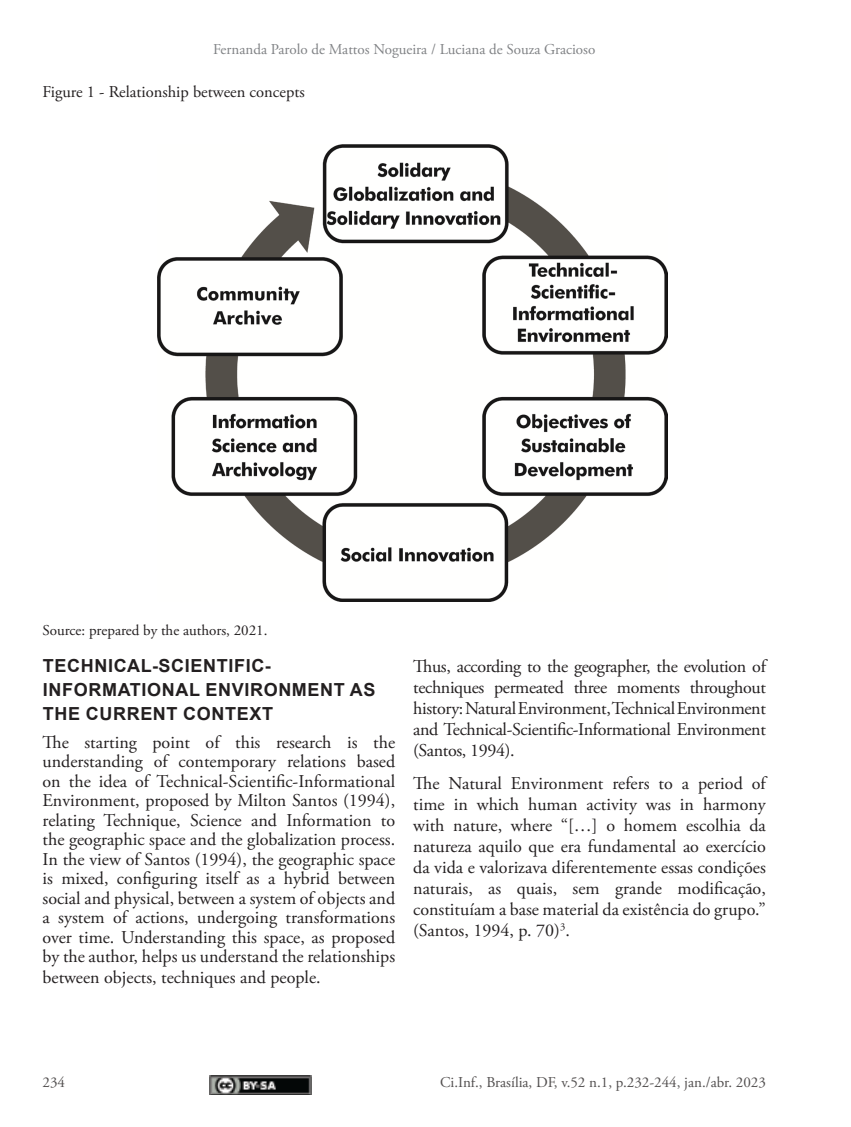
<style>
.page{position:relative;width:851px;height:1127px;background:#fff}
.page>*{position:absolute;margin:0;border:0;box-sizing:border-box;transform-origin:0 0}
.Corpo_de_Texto{font:18px/19.6px "Adobe Garamond Pro";color:#231f20;text-align:justify}
.Ci_Inf__Seção_de_art{font:700 18px/24px "Arial";letter-spacing:.035em;color:#231f20}
.Ci_Inf__Título_image{font:16.5px "Adobe Garamond Pro";color:#231f20}
.t1{font:15px "Adobe Garamond Pro";color:#524f4f}
.t2{font:15px "Adobe Garamond Pro";color:#808285}
.Fonte{font:15px "Adobe Garamond Pro";color:#231f20}
</style>
<div class="page">
<img style="left:210px;top:1075px;width:101px;height:19px">
<img style="left:158px;top:145px;width:509px;height:457px">
<p class="t2" style="left:213px;top:40px;width:384px">Fernanda Parolo de Mattos Nogueira / Luciana de Souza Gracioso</p>
<p class="Ci_Inf__Título_image" style="left:43px;top:82px;width:264px">Figure 1 - Relationship between concepts</p>
<p class="Fonte" style="left:43px;top:621px;width:226px">Source: prepared by the authors, 2021.</p>
<p class="Ci_Inf__Seção_de_art" style="left:43px;top:653px;width:334px">TECHNICAL-SCIENTIFIC-<br>INFORMATIONAL ENVIRONMENT AS<br>THE CURRENT CONTEXT</p>
<p class="Corpo_de_Texto" style="left:43px;top:733px;width:354px">The starting point of this research is the understanding of contemporary relations based on the idea of Technical-Scientific-Informational Environment, proposed by Milton Santos (1994), relating Technique, Science and Information to the geographic space and the globalization process.<br>In the view of Santos (1994), the geographic space is mixed, configuring itself as a hybrid between social and physical, between a system of objects and a system of actions, undergoing transformations over time. Understanding this space, as proposed by the author, helps us understand the relationships between objects, techniques and people.</p>
<p class="Corpo_de_Texto" style="left:413px;top:656px;width:354px;line-height:21px">Thus, according to the geographer, the evolution of techniques permeated three moments throughout history: Natural Environment, Technical Environment and Technical-Scientific-Informational Environment (Santos, 1994).</p>
<p class="Corpo_de_Texto" style="left:413px;top:774px;width:354px;line-height:21px">The Natural Environment refers to a period of time in which human activity was in harmony with nature, where “[…] o homem escolhia da natureza aquilo que era fundamental ao exercício da vida e valorizava diferentemente essas condições naturais, as quais, sem grande modificação, constituíam a base material da existência do grupo.” (Santos, 1994, p. 70)<sup>3</sup>.</p>
<p class="t1" style="left:43px;top:1073px;width:24px">234</p>
<p class="t1" style="left:440px;top:1073px;width:327px">Ci.Inf., Brasília, DF, v.52 n.1, p.232-244, jan./abr. 2023</p>
</div>
